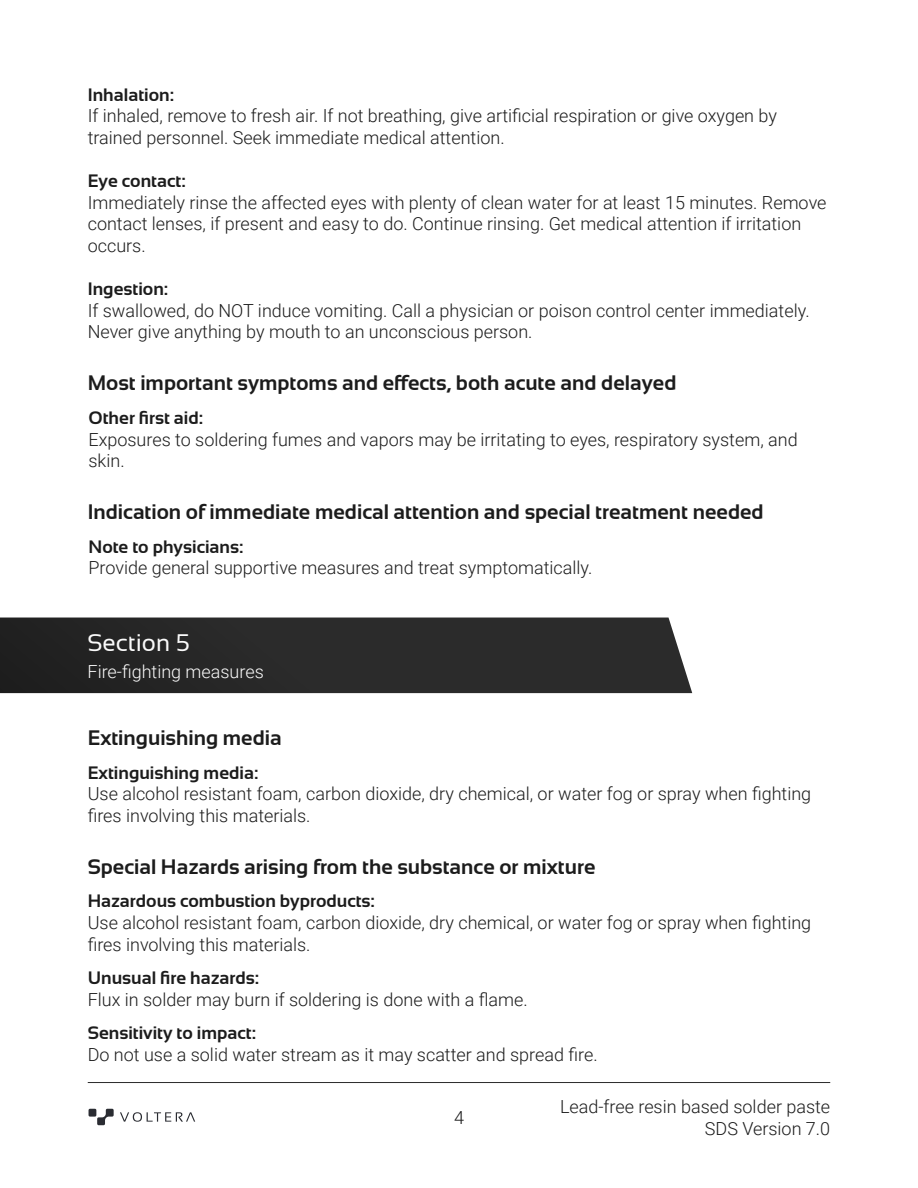
<style>
.page{position:relative;width:918px;height:1188px;background:#fff}
.page>*{position:absolute;margin:0;border:0;box-sizing:border-box;transform-origin:0 0}
.t1{font:24px "Sansation";color:#fafafa}
.t2{font:700 21px "Sansation";color:#1c1c1c}
.t3{font:300 18px/21.6px "Roboto";color:#1c1c1c}
.t4{font:700 18px "Sansation";color:#1c1c1c}
.t5{font:300 18px "Roboto";color:#fafafa}
</style>
<div class="page">
<svg style="left:88px;top:1108px;width:108px;height:18px"></svg>
<hr style="left:88px;top:1082px;width:742px;height:1px;background:#2b2b2b">
<svg style="left:0;top:618px;width:692px;height:75px;background:#2b2b2b"></svg>
<p class="t4" style="left:88px;top:85px;width:88px">Inhalation:</p>
<p class="t3" style="left:88px;top:105px;width:691px">If inhaled, remove to fresh air. If not breathing, give artificial respiration or give oxygen by trained personnel. Seek immediate medical attention.</p>
<p class="t4" style="left:88px;top:171px;width:99px">Eye contact:</p>
<p class="t3" style="left:88px;top:191px;width:740px">Immediately rinse the affected eyes with plenty of clean water for at least 15 minutes. Remove contact lenses, if present and easy to do. Continue rinsing. Get medical attention if irritation occurs.</p>
<p class="t4" style="left:88px;top:279px;width:82px">Ingestion:</p>
<p class="t3" style="left:88px;top:299px;width:723px">If swallowed, do NOT induce vomiting. Call a physician or poison control center immediately.<br>Never give anything by mouth to an unconscious person.</p>
<p class="t2" style="left:88px;top:371px;width:590px">Most important symptoms and effects, both acute and delayed</p>
<p class="t4" style="left:88px;top:408px;width:116px">Other first aid:</p>
<p class="t3" style="left:88px;top:428px;width:711px">Exposures to soldering fumes and vapors may be irritating to eyes, respiratory system, and skin.</p>
<p class="t2" style="left:88px;top:500px;width:677px">Indication of immediate medical attention and special treatment needed</p>
<p class="t4" style="left:88px;top:536px;width:156px">Note to physicians:</p>
<p class="t3" style="left:88px;top:556px;width:505px">Provide general supportive measures and treat symptomatically.</p>
<h1 class="t1" style="left:88px;top:629px;width:104px">Section 5</h1>
<p class="t5" style="left:88px;top:659px;width:178px">Fire-fighting measures</p>
<p class="t2" style="left:88px;top:726px;width:196px">Extinguishing media</p>
<p class="t4" style="left:88px;top:762px;width:172px">Extinguishing media:</p>
<p class="t3" style="left:88px;top:782px;width:725px">Use alcohol resistant foam, carbon dioxide, dry chemical, or water fog or spray when fighting fires involving this materials.</p>
<p class="t2" style="left:88px;top:855px;width:509px">Special Hazards arising from the substance or mixture</p>
<p class="t4" style="left:88px;top:891px;width:289px">Hazardous combustion byproducts:</p>
<p class="t3" style="left:88px;top:911px;width:725px">Use alcohol resistant foam, carbon dioxide, dry chemical, or water fog or spray when fighting fires involving this materials.</p>
<p class="t4" style="left:88px;top:968px;width:173px">Unusual fire hazards:</p>
<p class="t3" style="left:88px;top:988px;width:442px">Flux in solder may burn if soldering is done with a flame.</p>
<p class="t4" style="left:88px;top:1023px;width:170px">Sensitivity to impact:</p>
<p class="t3" style="left:88px;top:1043px;width:511px">Do not use a solid water stream as it may scatter and spread fire.</p>
<p class="t3" style="left:454px;top:1106px;width:11px">4</p>
<p class="t3" style="left:560px;top:1095px;width:272px;text-align:right">Lead-free resin based solder paste<br>SDS Version 7.0</p>
</div>
